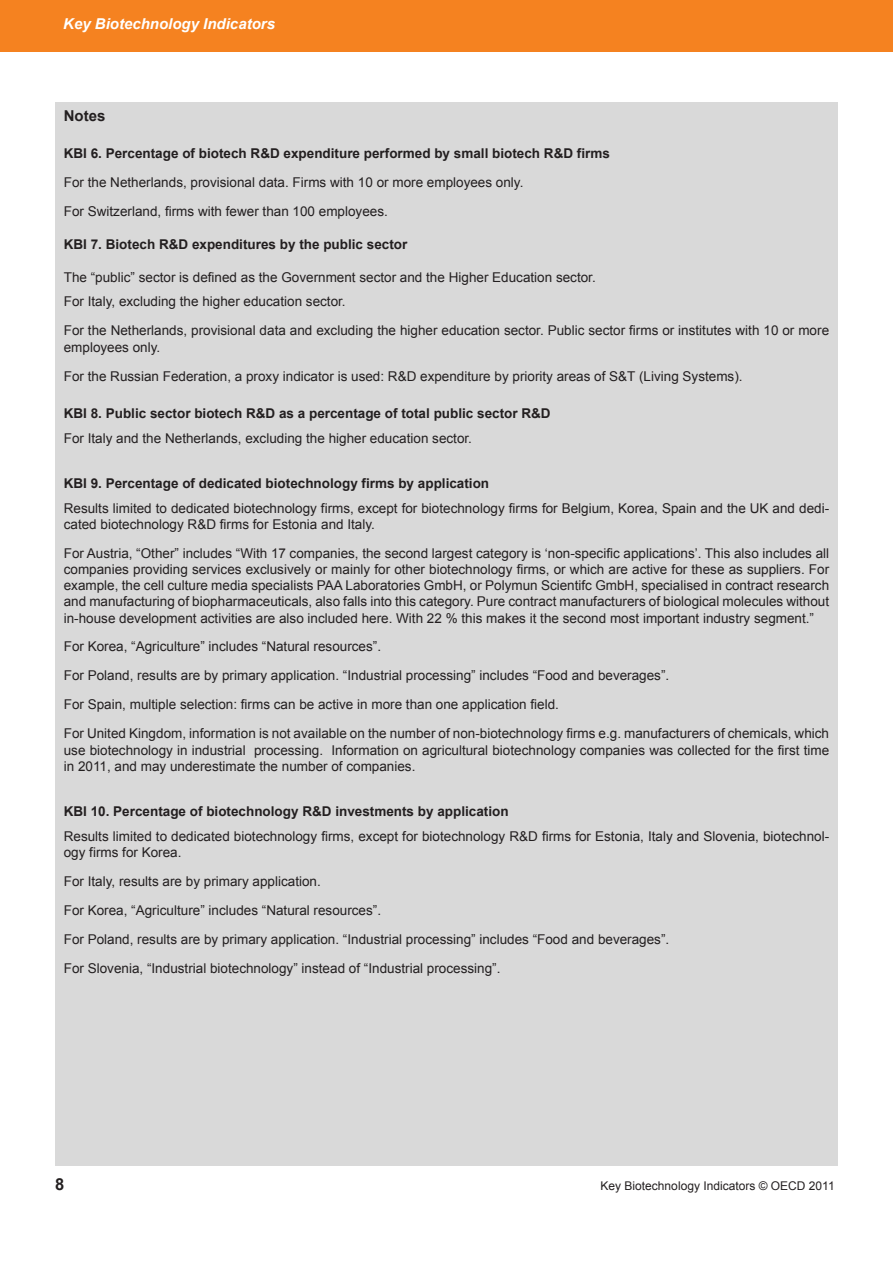
<style>
.page{position:relative;width:893px;height:1263px;background:#fff}
.page>*{position:absolute;margin:0;border:0;box-sizing:border-box;transform-origin:0 0}
.t1{font:700 16.5px "Arial";color:#231f20}
.t2{font:italic 700 15px "Arial";color:#fff}
.Figure_title{font:700 15px "Arial";color:#231f20}
.Figure_title-2{font:13.5px/16.2px "Arial";color:#231f20}
.Figure_title-3{font:700 13.5px "Arial";color:#231f20}
.t3{font:12px "Arial";color:#231f20}
</style>
<div class="page">
<div style="left:0;top:0;width:893px;height:52px;background:#f58220"></div>
<div style="left:55px;top:102px;width:783px;height:1063px;background:#d9d9d9"></div>
<p class="t2" style="left:63px;top:14px;width:213px">Key Biotechnology Indicators</p>
<p class="Figure_title" style="left:64px;top:106px;width:43px">Notes</p>
<p class="Figure_title-3" style="left:64px;top:144px;width:548px">KBI 6. Percentage of biotech R&amp;D expenditure performed by small biotech R&amp;D firms</p>
<p class="Figure_title-2" style="left:64px;top:174px;width:461px">For the Netherlands, provisional data. Firms with 10 or more employees only.</p>
<p class="Figure_title-2" style="left:64px;top:203px;width:326px">For Switzerland, firms with fewer than 100 employees.</p>
<p class="Figure_title-3" style="left:64px;top:236px;width:345px">KBI 7. Biotech R&amp;D expenditures by the public sector</p>
<p class="Figure_title-2" style="left:64px;top:269px;width:534px">The “public” sector is defined as the Government sector and the Higher Education sector.</p>
<p class="Figure_title-2" style="left:64px;top:294px;width:283px">For Italy, excluding the higher education sector.</p>
<p class="Figure_title-2" style="left:64px;top:323px;width:767px">For the Netherlands, provisional data and excluding the higher education sector. Public sector firms or institutes with 10 or more employees only.</p>
<p class="Figure_title-2" style="left:64px;top:368px;width:680px">For the Russian Federation, a proxy indicator is used: R&amp;D expenditure by priority areas of S&amp;T (Living Systems).</p>
<p class="Figure_title-3" style="left:64px;top:404px;width:488px">KBI 8. Public sector biotech R&amp;D as a percentage of total public sector R&amp;D</p>
<p class="Figure_title-2" style="left:64px;top:430px;width:410px">For Italy and the Netherlands, excluding the higher education sector.</p>
<p class="Figure_title-3" style="left:64px;top:474px;width:427px">KBI 9. Percentage of dedicated biotechnology firms by application</p>
<p class="Figure_title-2" style="left:64px;top:500px;width:767px">Results limited to dedicated biotechnology firms, except for biotechnology firms for Belgium, Korea, Spain and the UK and dedi&shy;cated biotechnology R&amp;D firms for Estonia and Italy.</p>
<p class="Figure_title-2" style="left:64px;top:545px;width:767px;text-align:justify">For Austria, “Other” includes “With 17 companies, the second largest category is ‘non-specific applications’. This also includes all companies providing services exclusively or mainly for other biotechnology firms, or which are active for these as suppliers. For example, the cell culture media specialists PAA Laboratories GmbH, or Polymun Scientifc GmbH, specialised in contract research and manufacturing of biopharmaceuticals, also falls into this category. Pure contract manufacturers of biological molecules without in-house development activities are also included here. With 22 % this makes it the second most important industry segment.”</p>
<p class="Figure_title-2" style="left:64px;top:639px;width:319px">For Korea, “Agriculture” includes “Natural resources”.</p>
<p class="Figure_title-2" style="left:64px;top:668px;width:607px">For Poland, results are by primary application. “Industrial processing” includes “Food and beverages”.</p>
<p class="Figure_title-2" style="left:64px;top:697px;width:497px">For Spain, multiple selection: firms can be active in more than one application field.</p>
<p class="Figure_title-2" style="left:64px;top:726px;width:767px;text-align:justify">For United Kingdom, information is not available on the number of non-biotechnology firms e.g. manufacturers of chemicals, which use biotechnology in industrial processing. Information on agricultural biotechnology companies was collected for the first time in 2011, and may underestimate the number of companies.</p>
<p class="Figure_title-3" style="left:64px;top:802px;width:446px">KBI 10. Percentage of biotechnology R&amp;D investments by application</p>
<p class="Figure_title-2" style="left:64px;top:828px;width:767px">Results limited to dedicated biotechnology firms, except for biotechnology R&amp;D firms for Estonia, Italy and Slovenia, biotechnol&shy;ogy firms for Korea.</p>
<p class="Figure_title-2" style="left:64px;top:873px;width:259px">For Italy, results are by primary application.</p>
<p class="Figure_title-2" style="left:64px;top:902px;width:319px">For Korea, “Agriculture” includes “Natural resources”.</p>
<p class="Figure_title-2" style="left:64px;top:931px;width:607px">For Poland, results are by primary application. “Industrial processing” includes “Food and beverages”.</p>
<p class="Figure_title-2" style="left:64px;top:960px;width:438px">For Slovenia, “Industrial biotechnology” instead of “Industrial processing”.</p>
<p class="t1" style="left:55px;top:1173px;width:11px">8</p>
<p class="t3" style="left:601px;top:1177px;width:236px">Key Biotechnology Indicators © OECD 2011</p>
</div>
